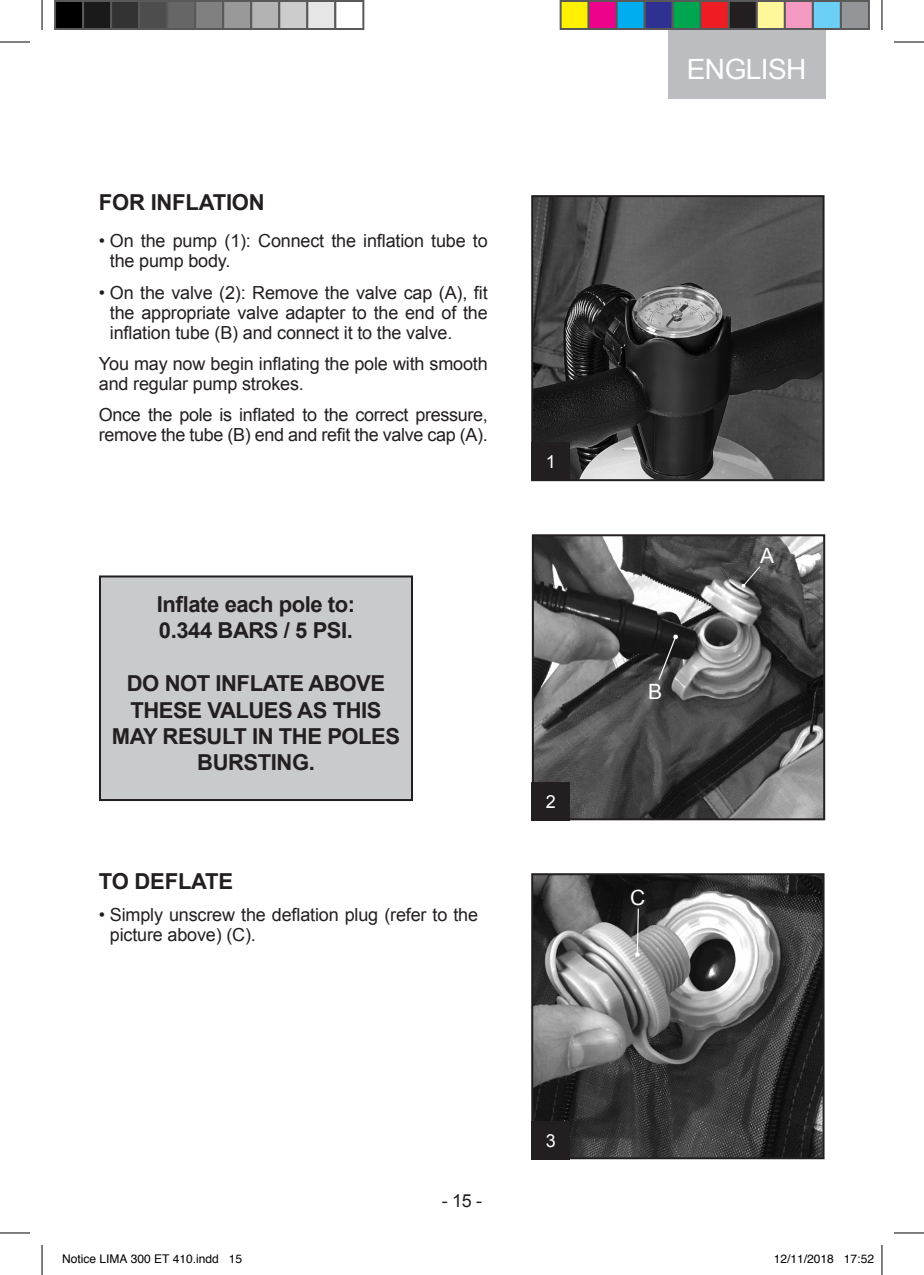
<style>
.page{position:relative;width:924px;height:1275px;background:#fff}
.page>*{position:absolute;margin:0;border:0;box-sizing:border-box;transform-origin:0 0}
.t1{font:28px "Arial";letter-spacing:-.02em;color:#fff}
.t2{font:700 22px/26.4px "Arial";letter-spacing:-.02em;color:#231f20}
.t3{font:21px "Arial";color:#fff}
.t4{font:18px/20px "Arial";letter-spacing:-.01em;color:#231f20}
.t5{font:18px "Arial";color:#fff}
.t6{font:12px "Helvetica";color:#000}
</style>
<div class="page">
<div style="left:100px;top:576px;width:312px;height:224px;background:#c9cacc"></div>
<div style="left:99px;top:575px;width:314px;height:226px;border:2px solid #231f20"></div>
<div style="left:668px;top:14px;width:156px;height:85px;background:#bcbdc0"></div>
<img style="left:534px;top:537px;width:287px;height:280px">
<div style="left:531px;top:534px;width:293px;height:286px;border:2px solid #231f20"></div>
<img style="left:534px;top:876px;width:287px;height:280px">
<div style="left:531px;top:873px;width:293px;height:286px;border:2px solid #231f20"></div>
<div style="left:531px;top:781px;width:38px;height:39px;background:#231f20"></div>
<div style="left:531px;top:1120px;width:38px;height:39px;background:#231f20"></div>
<svg style="left:740px;top:565px;width:21px;height:23px"></svg>
<svg style="left:657px;top:634px;width:21px;height:47px"></svg>
<svg style="left:634px;top:907px;width:5px;height:50px"></svg>
<img style="left:534px;top:198px;width:287px;height:280px">
<div style="left:531px;top:195px;width:293px;height:286px;border:2px solid #231f20"></div>
<div style="left:531px;top:442px;width:38px;height:39px;background:#231f20"></div>
<hr style="left:0;top:42px;width:30px;height:1px;background:#000">
<hr style="left:893px;top:42px;width:30px;height:1px;background:#000">
<hr style="left:0;top:1232px;width:30px;height:1px;background:#000">
<hr style="left:893px;top:1232px;width:30px;height:1px;background:#000">
<hr style="left:42px;top:0;width:1px;height:30px;background:#000">
<hr style="left:42px;top:1245px;width:1px;height:30px;background:#000">
<hr style="left:881px;top:0;width:1px;height:30px;background:#000">
<hr style="left:881px;top:1245px;width:1px;height:30px;background:#000">
<div style="left:55px;top:1px;width:28px;height:28px;background:#000"></div>
<div style="left:54px;top:0;width:30px;height:30px;border:2px solid #595959"></div>
<div style="left:83px;top:1px;width:28px;height:28px;background:#1a1a1a"></div>
<div style="left:82px;top:0;width:30px;height:30px;border:2px solid #595959"></div>
<div style="left:111px;top:1px;width:28px;height:28px;background:#333"></div>
<div style="left:110px;top:0;width:30px;height:30px;border:2px solid #595959"></div>
<div style="left:139px;top:1px;width:28px;height:28px;background:#4d4d4d"></div>
<div style="left:138px;top:0;width:30px;height:30px;border:2px solid #595959"></div>
<div style="left:167px;top:1px;width:28px;height:28px;background:#666"></div>
<div style="left:166px;top:0;width:30px;height:30px;border:2px solid #595959"></div>
<div style="left:195px;top:1px;width:28px;height:28px;background:#808080"></div>
<div style="left:194px;top:0;width:30px;height:30px;border:2px solid #595959"></div>
<div style="left:223px;top:1px;width:28px;height:28px;background:#999"></div>
<div style="left:222px;top:0;width:30px;height:30px;border:2px solid #595959"></div>
<div style="left:251px;top:1px;width:28px;height:28px;background:#b3b3b3"></div>
<div style="left:250px;top:0;width:30px;height:30px;border:2px solid #595959"></div>
<div style="left:279px;top:1px;width:28px;height:28px;background:#ccc"></div>
<div style="left:278px;top:0;width:30px;height:30px;border:2px solid #595959"></div>
<div style="left:307px;top:1px;width:28px;height:28px;background:#e6e6e6"></div>
<div style="left:306px;top:0;width:30px;height:30px;border:2px solid #595959"></div>
<div style="left:334px;top:0;width:30px;height:30px;border:2px solid #595959"></div>
<div style="left:560px;top:1px;width:28px;height:28px;background:#fff101"></div>
<div style="left:559px;top:0;width:30px;height:30px;border:2px solid #595959"></div>
<div style="left:588px;top:1px;width:28px;height:28px;background:#ed028c"></div>
<div style="left:587px;top:0;width:30px;height:30px;border:2px solid #595959"></div>
<div style="left:616px;top:1px;width:28px;height:28px;background:#00aeef"></div>
<div style="left:615px;top:0;width:30px;height:30px;border:2px solid #595959"></div>
<div style="left:644px;top:1px;width:28px;height:28px;background:#2e3092"></div>
<div style="left:643px;top:0;width:30px;height:30px;border:2px solid #595959"></div>
<div style="left:672px;top:1px;width:28px;height:28px;background:#00a54f"></div>
<div style="left:671px;top:0;width:30px;height:30px;border:2px solid #595959"></div>
<div style="left:700px;top:1px;width:28px;height:28px;background:#ee1d23"></div>
<div style="left:699px;top:0;width:30px;height:30px;border:2px solid #595959"></div>
<div style="left:728px;top:1px;width:28px;height:28px;background:#231f20"></div>
<div style="left:727px;top:0;width:30px;height:30px;border:2px solid #595959"></div>
<div style="left:756px;top:1px;width:28px;height:28px;background:#fff79a"></div>
<div style="left:755px;top:0;width:30px;height:30px;border:2px solid #595959"></div>
<div style="left:784px;top:1px;width:28px;height:28px;background:#f499c2"></div>
<div style="left:783px;top:0;width:30px;height:30px;border:2px solid #595959"></div>
<div style="left:812px;top:1px;width:28px;height:28px;background:#6bcff6"></div>
<div style="left:811px;top:0;width:30px;height:30px;border:2px solid #595959"></div>
<div style="left:840px;top:1px;width:28px;height:28px;background:#939598"></div>
<div style="left:839px;top:0;width:30px;height:30px;border:2px solid #595959"></div>
<p class="t2" style="left:99px;top:190px;width:167px">FOR INFLATION</p>
<p class="t4" style="left:110px;top:231px;width:379px;text-indent:-11px">• On the pump (1): Connect the inflation tube to the pump body.</p>
<p class="t4" style="left:110px;top:282px;width:379px;text-align:justify;text-indent:-11px">• On the valve (2): Remove the valve cap (A), fit the appropriate valve adapter to the end of the inflation tube (B) and connect it to the valve.</p>
<p class="t4" style="left:99px;top:354px;width:390px">You may now begin inflating the pole with smooth and regular pump strokes.</p>
<p class="t4" style="left:99px;top:405px;width:390px">Once the pole is inflated to the correct pressure, remove the tube (B) end and refit the valve cap (A).</p>
<p class="t2" style="left:157px;top:591px;width:200px">Inflate each pole to:<br>0.344 BARS / 5 PSI.</p>
<p class="t2" style="left:112px;top:671px;width:290px;text-align:center">DO NOT INFLATE ABOVE<br>THESE VALUES AS THIS<br>MAY RESULT IN THE POLES<br>BURSTING.</p>
<p class="t2" style="left:99px;top:869px;width:136px">TO DEFLATE</p>
<p class="t4" style="left:110px;top:904px;width:369px;text-indent:-11px">• Simply unscrew the deflation plug (refer to the picture above) (C).</p>
<p class="t5" style="left:545px;top:450px;width:12px">1</p>
<p class="t5" style="left:545px;top:789px;width:12px">2</p>
<p class="t4" style="left:441px;top:1191px;width:42px">- 15 -</p>
<p class="t5" style="left:545px;top:1128px;width:12px">3</p>
<h1 class="t1" style="left:686px;top:51px;width:121px">ENGLISH</h1>
<p class="t3" style="left:647px;top:678px;width:16px">B</p>
<p class="t3" style="left:629px;top:884px;width:17px">C</p>
<p class="t3" style="left:760px;top:542px;width:16px">A</p>
<p class="t6" style="left:62px;top:1249px;width:182px">Notice LIMA 300 ET 410.indd 15</p>
<p class="t6" style="left:773px;top:1249px;width:102px">12/11/2018 17:52</p>
</div>
